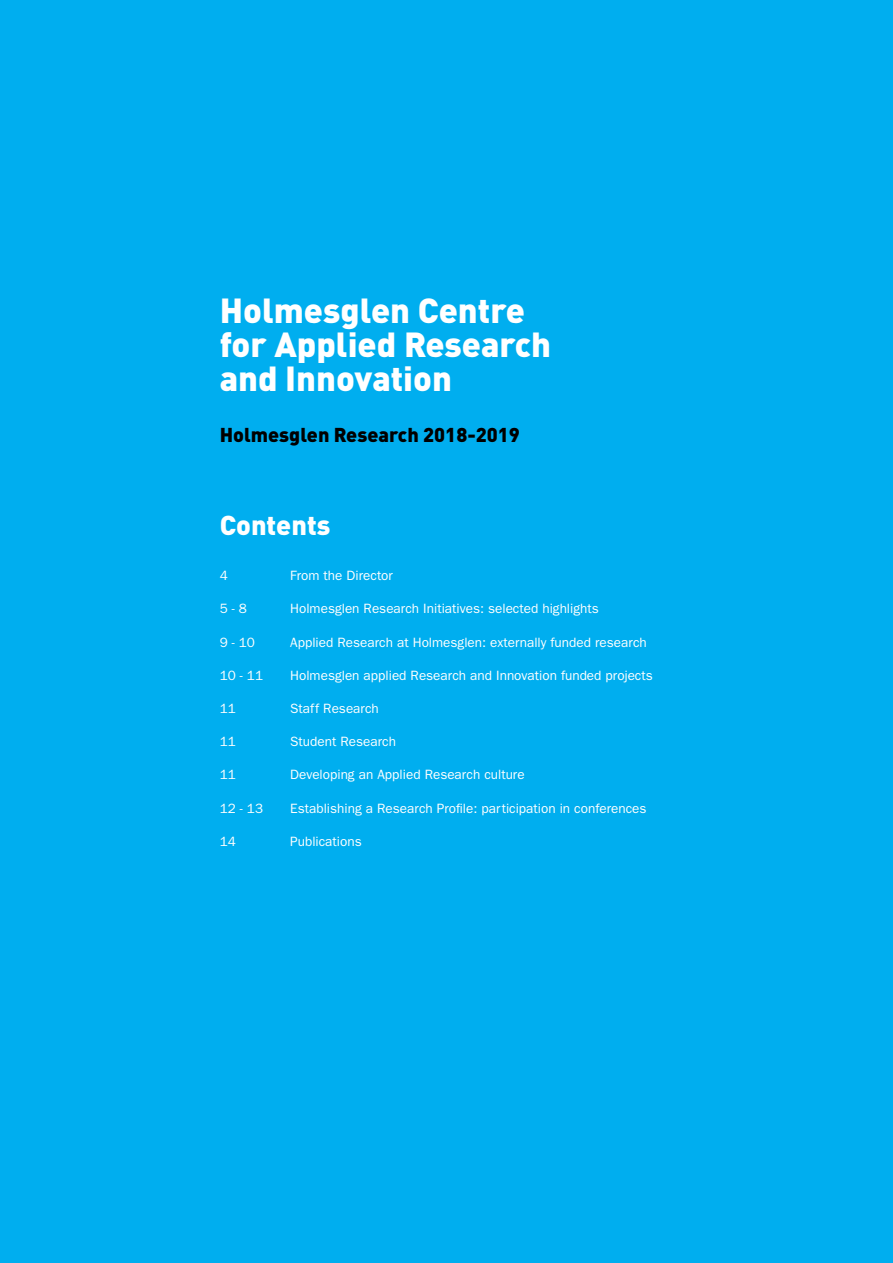
<style>
.page{position:relative;width:893px;height:1263px;background:#00aeef}
.page>*{position:absolute;margin:0;border:0;box-sizing:border-box;transform-origin:0 0}
.t1{font:900 34.35px/34px "DINOT";color:#fff}
.t2{font:900 27px "DINOT";color:#fff}
.t3{font:900 19.8px "DINOT";color:#000}
.t4{font:13.5px "Franklin Gothic";color:#fff}
</style>
<div class="page">
<h1 class="t1" style="left:220px;top:293px;width:333px">Holmesglen Centre for Applied Research and Innovation</h1>
<h3 class="t3" style="left:220px;top:422px;width:302px">Holmesglen Research 2018-2019</h3>
<h2 class="t2" style="left:220px;top:507px;width:112px">Contents</h2>
<p class="t4" style="left:220px;top:568px;width:10px">4</p>
<p class="t4" style="left:290px;top:568px;width:104px">From the Director</p>
<p class="t4" style="left:220px;top:601px;width:29px">5 - 8</p>
<p class="t4" style="left:290px;top:601px;width:310px">Holmesglen Research Initiatives: selected highlights</p>
<p class="t4" style="left:220px;top:634px;width:37px">9 - 10</p>
<p class="t4" style="left:290px;top:634px;width:358px">Applied Research at Holmesglen: externally funded research</p>
<p class="t4" style="left:220px;top:667px;width:45px">10 - 11</p>
<p class="t4" style="left:290px;top:667px;width:364px">Holmesglen applied Research and Innovation funded projects</p>
<p class="t4" style="left:220px;top:701px;width:18px">11</p>
<p class="t4" style="left:290px;top:701px;width:90px">Staff Research</p>
<p class="t4" style="left:220px;top:734px;width:18px">11</p>
<p class="t4" style="left:290px;top:734px;width:107px">Student Research</p>
<p class="t4" style="left:220px;top:767px;width:18px">11</p>
<p class="t4" style="left:290px;top:767px;width:236px">Developing an Applied Research culture</p>
<p class="t4" style="left:220px;top:800px;width:45px">12 - 13</p>
<p class="t4" style="left:290px;top:800px;width:358px">Establishing a Research Profile: participation in conferences</p>
<p class="t4" style="left:220px;top:833px;width:18px">14</p>
<p class="t4" style="left:290px;top:833px;width:73px">Publications</p>
</div>
